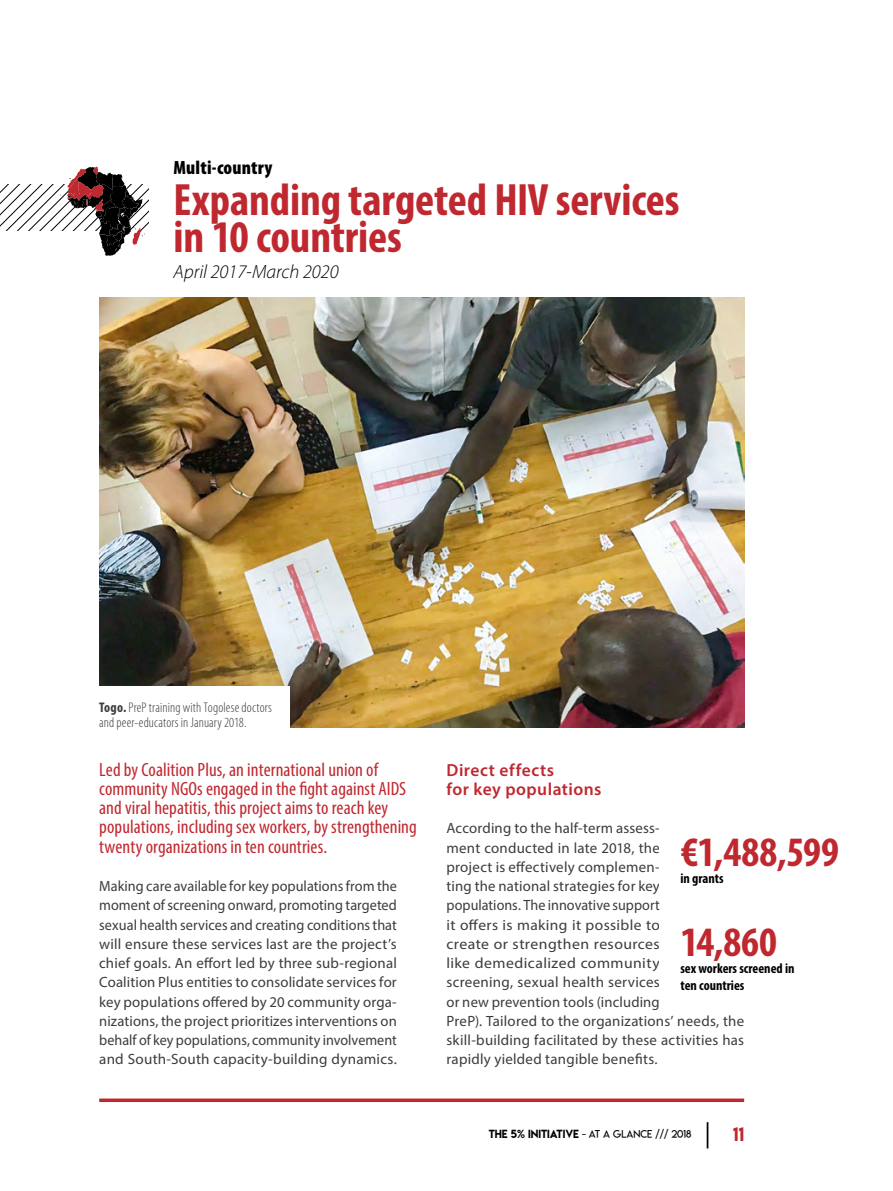
<style>
.page{position:relative;width:893px;height:1191px;background:#fff}
.page>*{position:absolute;margin:0;border:0;box-sizing:border-box;transform-origin:0 0}
.t1{font:700 condensed 45.5px/36.8px "Myriad Pro";letter-spacing:-.005em;color:#c02830}
.t2{font:700 condensed 42px "Myriad Pro";color:#c02830}
.t3{font:condensed 19.25px/19.2px "Myriad Pro";letter-spacing:.005em;color:#c02830}
.t4{font:italic 300 19.25px "Myriad Pro";color:#000}
.t5{font:900 condensed 19.25px "Myriad Pro";letter-spacing:.01em;color:#000}
.t6{font:600 17.5px/19.2px "Myriad Pro";letter-spacing:.03em;color:#c02830}
.t7{font:17.5px "Lemon Milk";color:#c02830}
.t8{font:14.88px/19.2px "Myriad Pro";letter-spacing:.015em;color:#3c3c3b;text-align:justify;scale:.96 1}
.t9{font:14.88px/19.2px "Myriad Pro";letter-spacing:.015em;color:#3c3c3b}
.t10{font:300 condensed 14px/15.8px "Myriad Pro";letter-spacing:.01em;color:#3c3c3b}
.t11{font:700 condensed 14px/16.8px "Myriad Pro";color:#000}
.t12{font:10.5px "Lemon Milklight";color:#000}
.s1{font-weight:700}
.s2{font-family:"Lemon Milk"}
</style>
<div class="page">
<img style="left:99px;top:298px;width:645px;height:429px">
<div style="left:50px;top:686px;width:240px;height:56px;background:#fff"></div>
<svg style="left:0;top:166px;width:149px;height:90px"></svg>
<svg style="left:99px;top:1098px;width:645px;height:4px;background:#c8444b"></svg>
<svg style="left:707px;top:1122px;width:1px;height:26px"></svg>
<p class="t5" style="left:174px;top:155px;width:100px">Multi-country</p>
<h1 class="t1" style="left:174px;top:181px;width:507px">Expanding targeted HIV services in 10 countries</h1>
<p class="t4" style="left:174px;top:260px;width:166px">April 2017-March 2020</p>
<p class="t10" style="left:99px;top:699px;width:174px"><span class="s1">Togo.</span> PreP training with Togolese doctors and peer-educators in January 2018.</p>
<p class="t3" style="left:99px;top:759px;width:319px">Led by Coalition Plus, an international union of community NGOs engaged in the fight against AIDS and viral hepatitis, this project aims to reach key populations, including sex workers, by strengthening twenty organizations in ten countries.</p>
<p class="t8" style="left:99px;top:876px;width:312px">Making care available for key populations from the moment of screening onward, promoting targeted sexual health services and creating conditions that will ensure these services last are the project’s chief goals. An effort led by three sub-regional Coalition Plus entities to consolidate services for key populations offered by 20 community orga&shy;nizations, the project prioritizes interventions on behalf of key populations, community involvement and South-South capacity-building dynamics.</p>
<p class="t6" style="left:446px;top:759px;width:156px">Direct effects<br>for key populations</p>
<p class="t9" style="left:446px;top:818px;width:299px">According to the half-term assess-<br>ment conducted in late 2018, the<br>project is effectively complemen-<br>ting the national strategies for key<br>populations. The innovative support<br>it offers is making it possible to<br>create or strengthen resources<br>like demedicalized community<br>screening, sexual health services<br>or new prevention tools (including<br>PreP). Tailored to the organizations’ needs, the skill-building facilitated by these activities has rapidly yielded tangible benefits.</p>
<h2 class="t2" style="left:680px;top:826px;width:160px">€1,488,599</h2>
<p class="t11" style="left:680px;top:869px;width:45px">in grants</p>
<h2 class="t2" style="left:680px;top:916px;width:98px">14,860</h2>
<p class="t11" style="left:680px;top:959px;width:116px">sex workers screened in ten countries</p>
<p class="t12" style="left:489px;top:1127px;width:204px"><span class="s2">The 5% INITIATIVE</span> - AT A GLANCE /// 2018</p>
<p class="t7" style="left:733px;top:1122px;width:12px">11</p>
</div>
